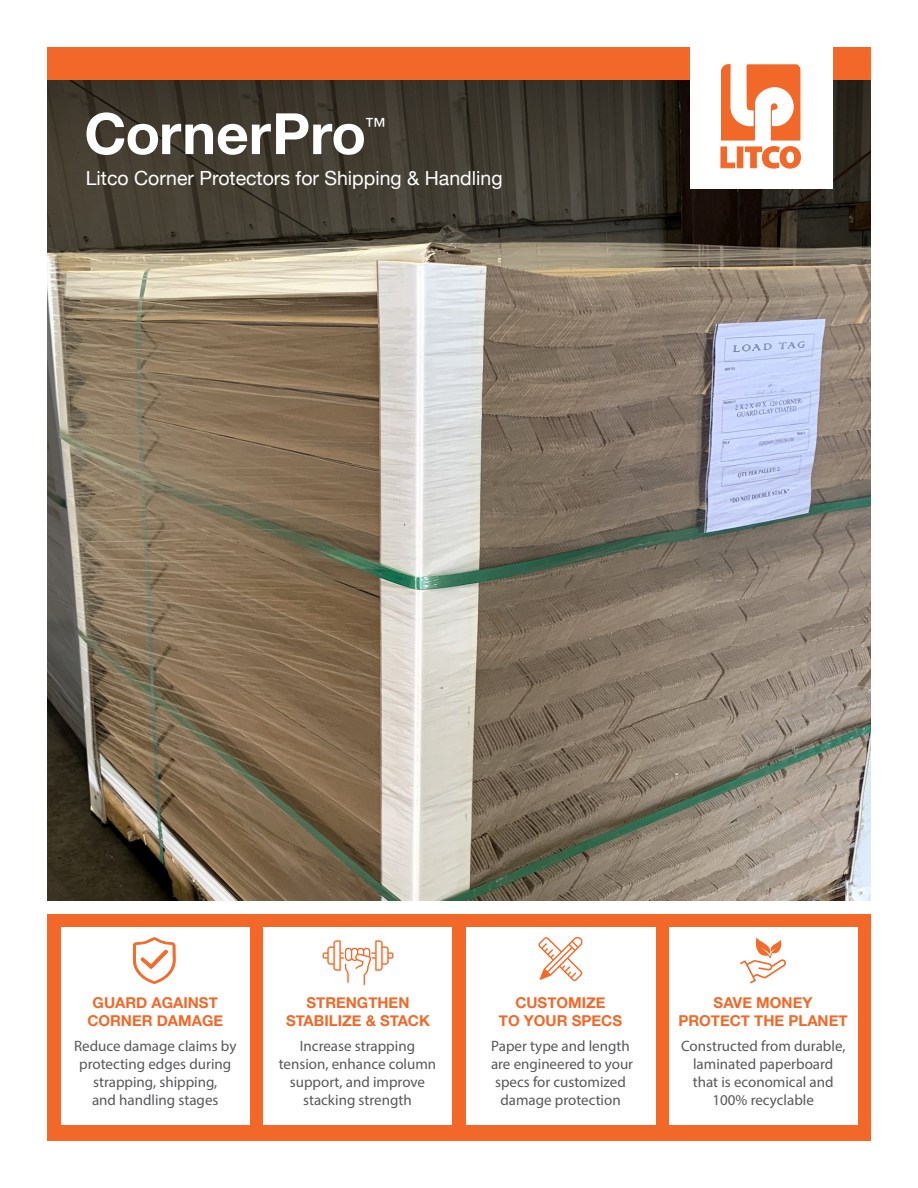
<style>
.page{position:relative;width:918px;height:1188px;background:#fff}
.page>*{position:absolute;margin:0;border:0;box-sizing:border-box;transform-origin:0 0}
.t1{font:700 57px "Helvetica Neue";color:#fff}
.t2{font:21px "Helvetica Neue";color:#fff}
.t3{font:19.5px "Helvetica Neue";color:#fff}
.t4{font:15px/18px "Myriad Pro";color:#57585a;text-align:center}
.t5{font:700 15px "Helvetica Neue";color:#f26828}
</style>
<div class="page">
<img style="left:47px;top:80px;width:824px;height:821px">
<div style="left:47px;top:914px;width:824px;height:227px;background:#f26828"></div>
<div style="left:669px;top:928px;width:189px;height:197px;background:#fff"></div>
<div style="left:263px;top:928px;width:189px;height:197px;background:#fff"></div>
<div style="left:61px;top:928px;width:189px;height:197px;background:#fff"></div>
<svg style="left:133px;top:937px;width:42px;height:47px"></svg>
<div style="left:466px;top:928px;width:189px;height:197px;background:#fff"></div>
<svg style="left:538px;top:937px;width:45px;height:44px"></svg>
<svg style="left:740px;top:937px;width:46px;height:46px"></svg>
<svg style="left:322px;top:940px;width:72px;height:46px"></svg>
<div style="left:47px;top:47px;width:824px;height:33px;background:#f26828"></div>
<div style="left:690px;top:46px;width:142px;height:142px;background:#fff"></div>
<svg style="left:721px;top:64px;width:80px;height:104px"></svg>
<p class="t1" style="left:84px;top:89px;width:283px">CornerPro</p>
<p class="t2" style="left:365px;top:110px;width:22px">™</p>
<p class="t3" style="left:86px;top:164px;width:418px">Litco Corner Protectors for Shipping &amp; Handling</p>
<p class="t5" style="left:93px;top:991px;width:127px">GUARD AGAINST</p>
<p class="t5" style="left:87px;top:1009px;width:137px">CORNER DAMAGE</p>
<p class="t4" style="left:74px;top:1036px;width:164px">Reduce damage claims by protecting edges during</p>
<p class="t4" style="left:92px;top:1072px;width:128px;text-align:left">strapping, shipping, and handling stages</p>
<p class="t5" style="left:306px;top:991px;width:105px">STRENGTHEN</p>
<p class="t5" style="left:286px;top:1009px;width:145px">STABILIZE &amp; STACK</p>
<p class="t4" style="left:279px;top:1036px;width:159px">Increase strapping tension, enhance column support, and improve stacking strength</p>
<p class="t5" style="left:515px;top:991px;width:92px">CUSTOMIZE</p>
<p class="t5" style="left:499px;top:1009px;width:125px">TO YOUR SPECS</p>
<p class="t4" style="left:491px;top:1036px;width:144px">Paper type and length are engineered to your specs for customized damage protection</p>
<p class="t5" style="left:714px;top:991px;width:100px">SAVE MONEY</p>
<p class="t5" style="left:678px;top:1009px;width:171px">PROTECT THE PLANET</p>
<p class="t4" style="left:681px;top:1036px;width:166px">Constructed from durable, laminated paperboard that is economical and<br>100% recyclable</p>
</div>
